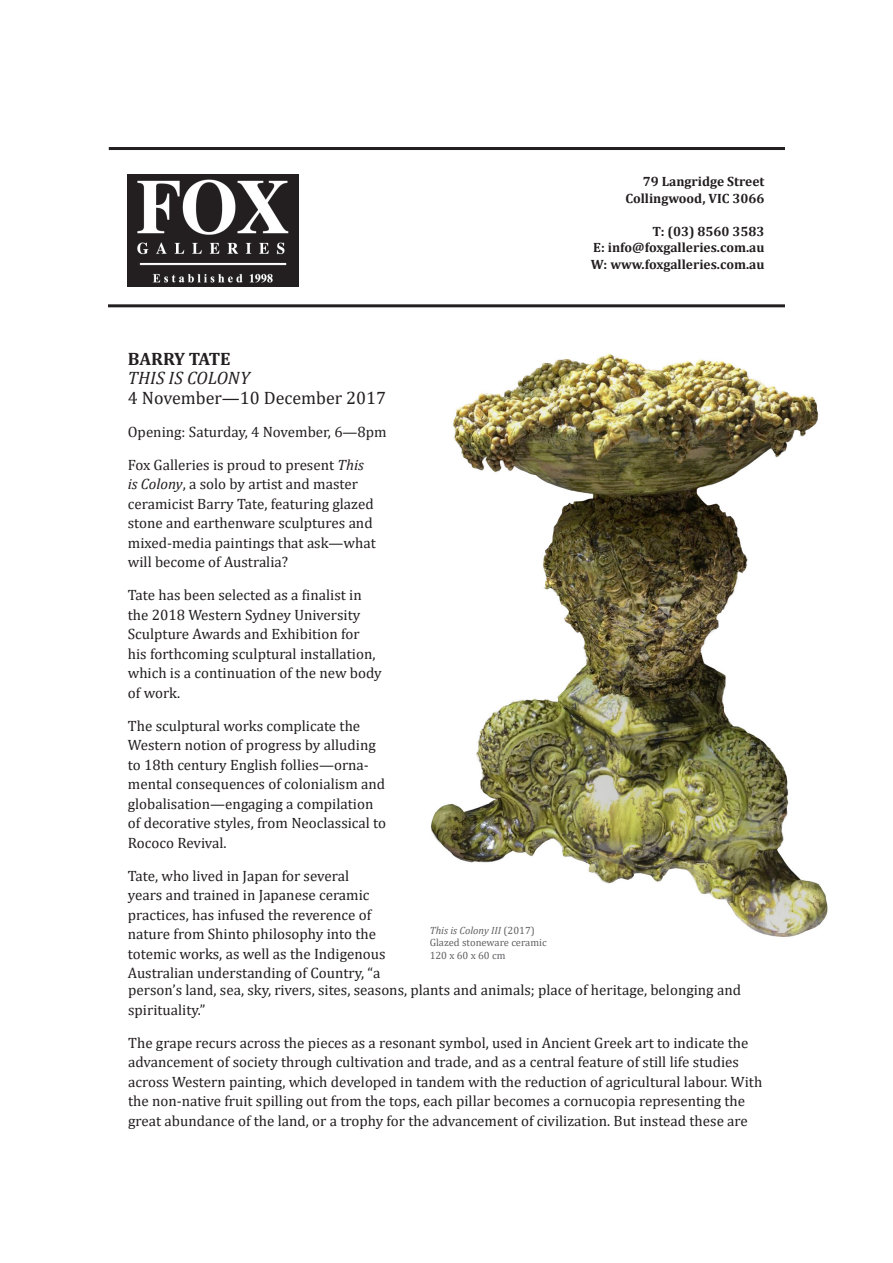
<style>
.page{position:relative;width:893px;height:1263px;background:#fff}
.page>*{position:absolute;margin:0;border:0;box-sizing:border-box;transform-origin:0 0}
.Body_Text{font:18px/19.5px "Cambria";color:#231f20}
.Body_Text-2{font:15px/19.5px "Cambria";color:#231f20}
.Contact_Info{font:700 13.5px "Cambria";color:#231f20}
.Body_Text-3{font:10.5px/12.6px "Cambria";color:#616164}
.s1{font-weight:700}
.s2{font-style:italic}
</style>
<div class="page">
<img style="left:128px;top:175px;width:170px;height:111px">
<hr style="left:108px;top:304px;width:677px;height:3px;background:#231f20">
<hr style="left:109px;top:147px;width:676px;height:3px;background:#231f20">
<img style="left:431px;top:353px;width:397px;height:584px">
<p class="Contact_Info" style="left:643px;top:172px;width:123px">79 Langridge Street</p>
<p class="Contact_Info" style="left:625px;top:188px;width:140px">Collingwood, VIC 3066</p>
<p class="Contact_Info" style="left:652px;top:221px;width:113px">T: (03) 8560 3583</p>
<p class="Contact_Info" style="left:593px;top:238px;width:173px">E: info@foxgalleries.com.au</p>
<p class="Contact_Info" style="left:591px;top:254px;width:175px">W: www.foxgalleries.com.au</p>
<p class="Body_Text" style="left:128px;top:349px;width:260px"><span class="s1">BARRY TATE<br></span><span class="s2">THIS IS COLONY<br></span>4 November—10 December 2017</p>
<p class="Body_Text-2" style="left:128px;top:422px;width:260px">Opening: Saturday, 4 November, 6—8pm</p>
<p class="Body_Text-2" style="left:128px;top:455px;width:249px">Fox Galleries is proud to present <span class="s2">This is Colony</span>, a solo by artist and master ceramicist Barry Tate, featuring glazed stone and earthenware sculptures and mixed-media paintings that ask—what will become of Australia?</p>
<p class="Body_Text-2" style="left:128px;top:585px;width:255px">Tate has been selected as a finalist in the 2018 Western Sydney University Sculpture Awards and Exhibition for his forthcoming sculptural installation, which is a continuation of the new body of work.</p>
<p class="Body_Text-2" style="left:128px;top:716px;width:260px">The sculptural works complicate the Western notion of progress by alluding to 18th century English follies—orna&shy;mental consequences of colonialism and globalisation—engaging a compilation of decorative styles, from Neoclassical to Rococo Revival.</p>
<p class="Body_Text-2" style="left:128px;top:866px;width:259px">Tate, who lived in Japan for several years and trained in Japanese ceramic practices, has infused the reverence of nature from Shinto philosophy into the totemic works, as well as the Indigenous Australian understanding of Country, “a</p>
<p class="Body_Text-2" style="left:128px;top:980px;width:614px">person’s land, sea, sky, rivers, sites, seasons, plants and animals; place of heritage, belonging and spirituality.”</p>
<p class="Body_Text-2" style="left:128px;top:1033px;width:636px">The grape recurs across the pieces as a resonant symbol, used in Ancient Greek art to indicate the advancement of society through cultivation and trade, and as a central feature of still life studies across Western painting, which developed in tandem with the reduction of agricultural labour. With the non-native fruit spilling out from the tops, each pillar becomes a cornucopia representing the great abundance of the land, or a trophy for the advancement of civilization. But instead these are</p>
<p class="Body_Text-3" style="left:430px;top:924px;width:118px"><span class="s2">This is Colony III</span> (2017)<br>Glazed stoneware ceramic<br>120 x 60 x 60 cm</p>
</div>
